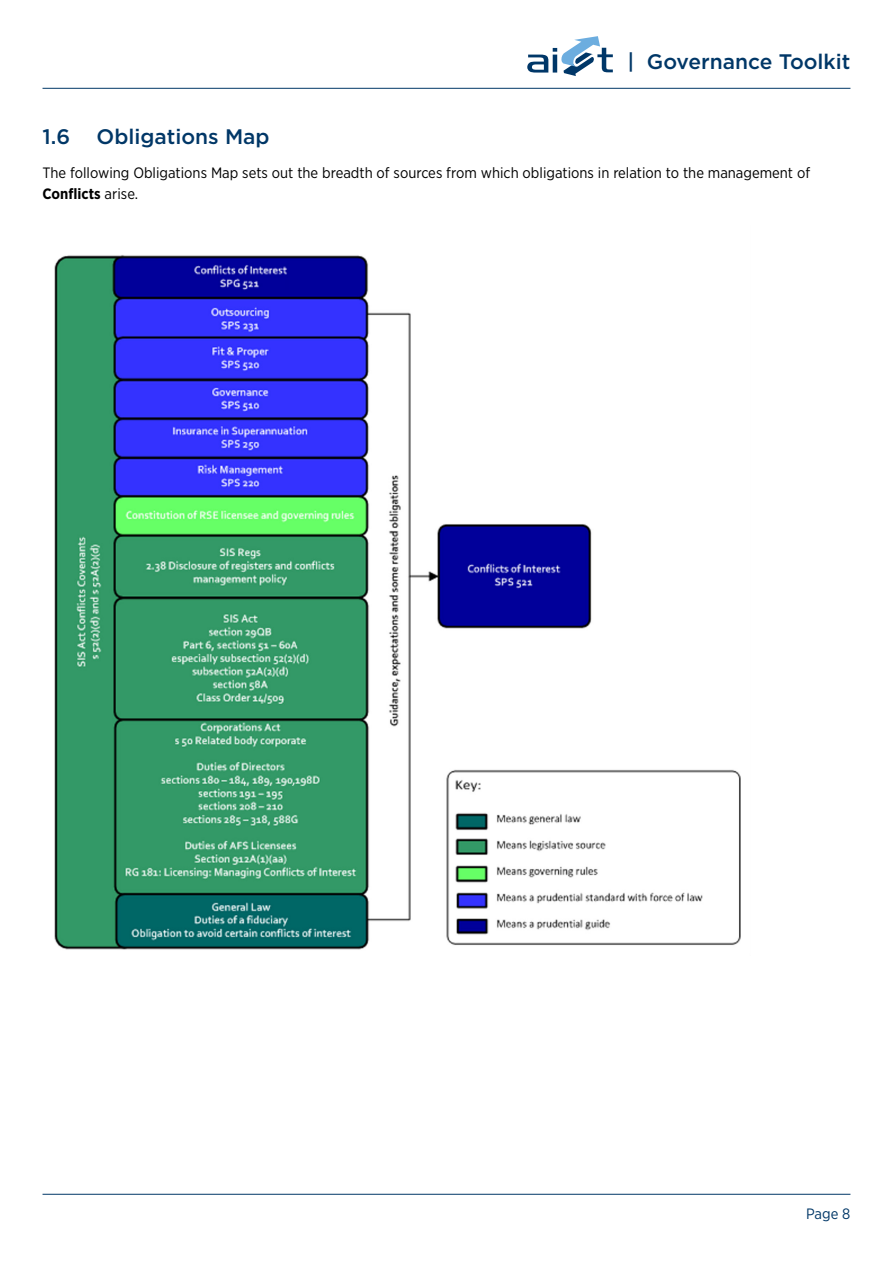
<style>
.page{position:relative;width:893px;height:1263px;background:#fff}
.page>*{position:absolute;margin:0;border:0;box-sizing:border-box;transform-origin:0 0}
.t1{font:500 21px "Gotham";color:#003767}
.t2{font:15px/21px "Gotham Narrow";color:#000}
.t3{font:15px "Gotham Narrow";color:#003767}
.t4{font:13.5px "Calibri";color:#fff}
.s1{font-weight:700}
</style>
<div class="page">
<hr style="left:43px;top:1194px;width:807px;height:1px;background:#003767">
<hr style="left:43px;top:88px;width:807px;height:1px;background:#003767">
<svg style="left:527px;top:36px;width:86px;height:40px"></svg>
<img style="left:54px;top:255px;width:687px;height:695px">
<h1 class="t1" style="left:627px;top:48px;width:225px">| Governance Toolkit</h1>
<h1 class="t1" style="left:43px;top:123px;width:29px">1.6</h1>
<h1 class="t1" style="left:97px;top:123px;width:175px">Obligations Map</h1>
<p class="t2" style="left:43px;top:162px;width:769px">The following Obligations Map sets out the breadth of sources from which obligations in relation to the management of<br><span class="s1">Conflicts</span> arise.</p>
<p class="t4" style="left:292px;top:771px;width:5px">,</p>
<p class="t3" style="left:806px;top:1204px;width:46px">Page 8</p>
</div>
